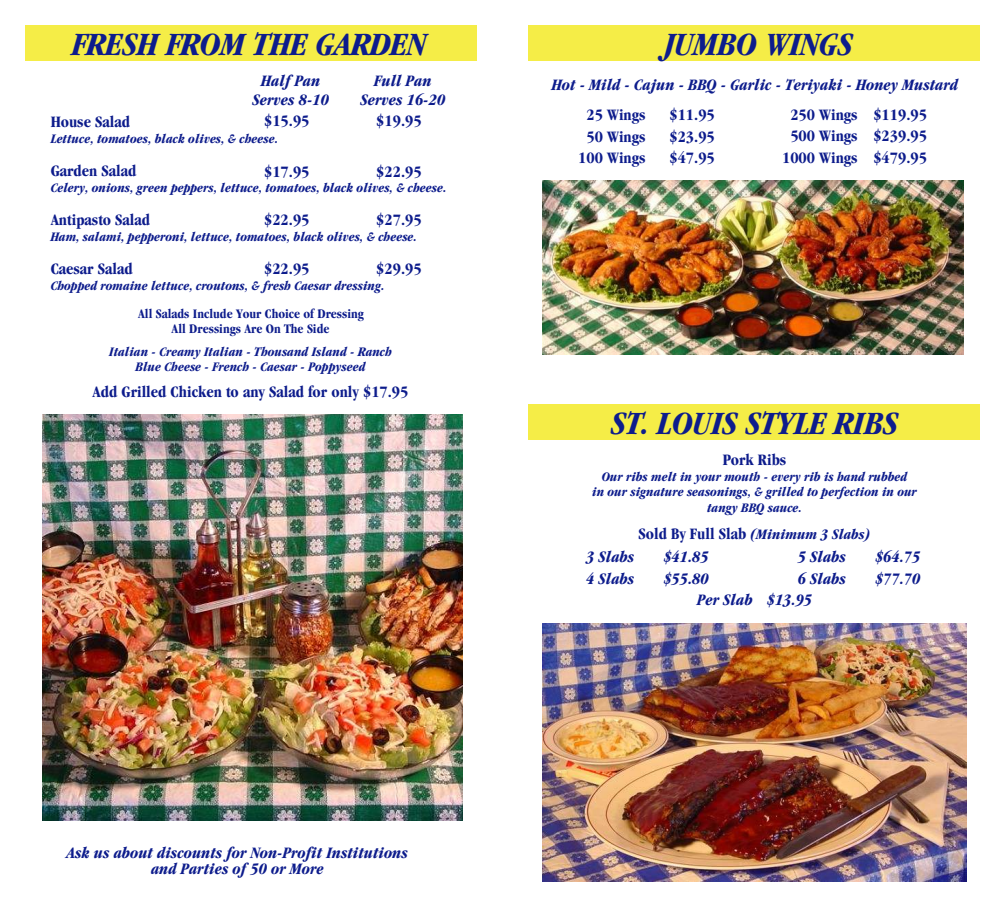
<style>
.page{position:relative;width:999px;height:918px;background:#fff}
.page>*{position:absolute;margin:0;border:0;box-sizing:border-box;transform-origin:0 0}
.t1{font:italic 700 condensed 33.6px "Garamond";color:#0d1c8c}
.t2{font:700 condensed 16.5px/21.3px "Garamond";color:#0d1c8c;text-align:center}
.t3{font:italic 700 condensed 16.5px/21.5px "Garamond";color:#0d1c8c}
.t4{font:italic 700 condensed 15px "Garamond";color:#0d1c8c}
.t5{font:italic 700 condensed 13.5px/15.3px "Garamond";color:#0d1c8c;text-align:center}
.t6{font:700 condensed 13.5px/15.1px "Garamond";color:#0d1c8c;text-align:center}
.s1{font-style:normal;font-size:16.5px}
</style>
<div class="page">
<div style="left:25px;top:26px;width:452px;height:35px;background:#f5ed47"></div>
<div style="left:528px;top:26px;width:451px;height:35px;background:#f5ed47"></div>
<div style="left:528px;top:405px;width:451px;height:35px;background:#f5ed47"></div>
<img style="left:543px;top:624px;width:424px;height:258px">
<img style="left:543px;top:181px;width:421px;height:173px">
<img style="left:42px;top:414px;width:420px;height:407px">
<h1 class="t1" style="left:72px;top:29px;width:356px">FRESH FROM THE GARDEN</h1>
<h1 class="t1" style="left:665px;top:29px;width:189px">JUMBO WINGS</h1>
<p class="t3" style="left:253px;top:73px;width:78px;line-height:18.6px;text-align:center">Half Pan<br>Serves 8-10</p>
<p class="t3" style="left:361px;top:73px;width:86px;line-height:18.6px;text-align:center">Full Pan<br>Serves 16-20</p>
<p class="t3" style="left:552px;top:75px;width:408px">Hot - Mild - Cajun - BBQ - Garlic - Teriyaki - Honey Mustard</p>
<p class="t2" style="left:264px;top:111px;width:47px">$15.95</p>
<p class="t2" style="left:264px;top:162px;width:47px">$17.95</p>
<p class="t2" style="left:264px;top:210px;width:47px">$22.95</p>
<p class="t2" style="left:264px;top:259px;width:47px">$22.95</p>
<p class="t2" style="left:376px;top:111px;width:47px">$19.95</p>
<p class="t2" style="left:376px;top:162px;width:47px">$22.95</p>
<p class="t2" style="left:376px;top:210px;width:47px">$27.95</p>
<p class="t2" style="left:376px;top:259px;width:47px">$29.95</p>
<p class="t2" style="left:51px;top:112px;width:81px">House Salad</p>
<p class="t5" style="left:51px;top:132px;width:229px">Lettuce, tomatoes, black olives, &amp; cheese.</p>
<p class="t2" style="left:51px;top:161px;width:87px">Garden Salad</p>
<p class="t5" style="left:51px;top:181px;width:397px">Celery, onions, green peppers, lettuce, tomatoes, black olives, &amp; cheese.</p>
<p class="t2" style="left:51px;top:210px;width:101px">Antipasto Salad</p>
<p class="t5" style="left:51px;top:229px;width:368px">Ham, salami, pepperoni, lettuce, tomatoes, black olives, &amp; cheese.</p>
<p class="t2" style="left:51px;top:259px;width:84px">Caesar Salad</p>
<p class="t5" style="left:51px;top:278px;width:335px">Chopped romaine lettuce, croutons, &amp; fresh Caesar dressing.</p>
<p class="t6" style="left:138px;top:307px;width:227px">All Salads Include Your Choice of Dressing<br>All Dressings Are On The Side</p>
<p class="t5" style="left:109px;top:345px;width:284px">Italian - Creamy Italian - Thousand Island - Ranch<br>Blue Cheese - French - Caesar - Poppyseed</p>
<p class="t2" style="left:93px;top:382px;width:317px">Add Grilled Chicken to any Salad for only $17.95</p>
<p class="t3" style="left:67px;top:845px;width:343px;line-height:16.6px;text-align:center">Ask us about discounts for Non-Profit Institutions and Parties of 50 or More</p>
<p class="t2" style="left:669px;top:105px;width:47px;text-align:justify">$11.95 $23.95 $47.95</p>
<p class="t2" style="left:873px;top:105px;width:55px;text-align:justify">$119.95 $239.95 $479.95</p>
<p class="t2" style="left:578px;top:105px;width:69px">25 Wings<br>50 Wings<br>100 Wings</p>
<p class="t2" style="left:782px;top:105px;width:77px">250 Wings<br>500 Wings<br>1000 Wings</p>
<h1 class="t1" style="left:611px;top:408px;width:289px">ST. LOUIS STYLE RIBS</h1>
<p class="t2" style="left:723px;top:450px;width:65px">Pork Ribs</p>
<p class="t5" style="left:592px;top:470px;width:326px">Our ribs melt in your mouth - every rib is hand rubbed<br>in our signature seasonings, &amp; grilled to perfection in our tangy BBQ sauce.</p>
<p class="t4" style="left:639px;top:528px;width:233px"><span class="s1">Sold By Full Slab</span> (Minimum 3 Slabs)</p>
<p class="t3" style="left:663px;top:547px;width:47px">$41.85 $55.80</p>
<p class="t3" style="left:875px;top:547px;width:47px">$64.75 $77.70</p>
<p class="t3" style="left:767px;top:590px;width:47px">$13.95</p>
<p class="t3" style="left:586px;top:547px;width:50px">3 Slabs<br>4 Slabs</p>
<p class="t3" style="left:798px;top:547px;width:50px">5 Slabs<br>6 Slabs</p>
<p class="t3" style="left:697px;top:590px;width:57px">Per Slab</p>
</div>
